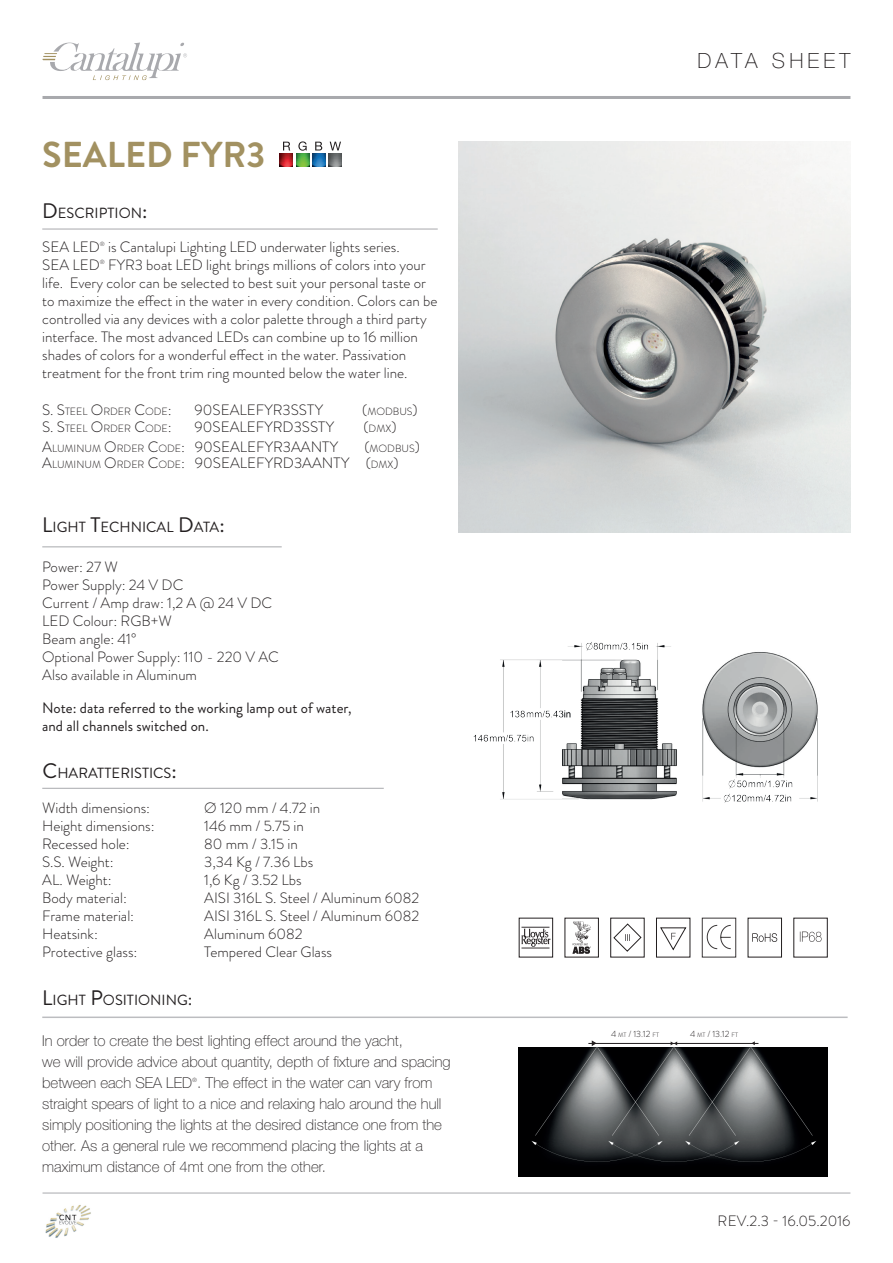
<style>
.page{position:relative;width:893px;height:1263px;background:#fff}
.page>*{position:absolute;margin:0;border:0;box-sizing:border-box;transform-origin:0 0}
.t1{font:700 36px "Brandon Grotesque";color:#a29161}
.t2{font:100 21px "Helvetica Neue LT Std";letter-spacing:.2em;color:#231f20}
.t3{font:300 15px/18px "Brandon Grotesque";color:#231f20}
.t4{font:100 15px/21px "Helvetica Neue LT Std";color:#231f20}
.t5{font:300 15px "Brandon Grotesque";color:#231f20}
.t6{font:15px/18px "Brandon Grotesque";color:#231f20}
.t7{font:14.7px "Brandon Grotesque";color:#231f20}
.t8{font:300 10.5px "Brandon Grotesque";color:#231f20}
.t9{font:300 9px "Brandon Grotesque";color:#231f20}
.t10{font:300 6px "Brandon Grotesque";color:#231f20}
.s1{font-size:21px}
.s2{font-size:15px}
.s3{font-size:10.5px}
.s4{font-size:18px}
.s5{font-size:6.3px}
</style>
<div class="page">
<svg style="left:42px;top:42px;width:145px;height:38px"></svg>
<hr style="left:43px;top:1193px;width:807px;height:1px;background:#a8a9ad">
<hr style="left:43px;top:96px;width:807px;height:3px;background:#a8a9ad">
<img style="left:45px;top:1205px;width:46px;height:33px">
<hr style="left:42px;top:1016px;width:806px;height:2px;background:#bcbdc0">
<img style="left:519px;top:1048px;width:309px;height:129px">
<svg style="left:591px;top:1040px;width:5px;height:6px"></svg>
<hr style="left:588px;top:1043px;width:170px;height:1px;background:#231f20">
<svg style="left:671px;top:1041px;width:6px;height:4px"></svg>
<hr style="left:42px;top:546px;width:240px;height:1px;background:#a8a9ad">
<svg style="left:701px;top:917px;width:35px;height:41px"></svg>
<svg style="left:521px;top:927px;width:29px;height:21px"></svg>
<svg style="left:572px;top:921px;width:19px;height:33px"></svg>
<svg style="left:800px;top:931px;width:21px;height:11px"></svg>
<svg style="left:752px;top:933px;width:25px;height:9px"></svg>
<svg style="left:660px;top:927px;width:26px;height:23px"></svg>
<svg style="left:613px;top:923px;width:28px;height:29px"></svg>
<svg style="left:280px;top:141px;width:62px;height:26px"></svg>
<hr style="left:42px;top:229px;width:396px;height:1px;background:#a8a9ad">
<hr style="left:42px;top:788px;width:342px;height:1px;background:#a8a9ad">
<img style="left:473px;top:642px;width:345px;height:161px">
<img style="left:459px;top:141px;width:391px;height:392px">
<h1 class="t1" style="left:42px;top:129px;width:224px">SEALED FYR3</h1>
<p class="t7" style="left:42px;top:203px;width:107px"><span class="s1">D</span>ESCRIPTION<span class="s1">:</span></p>
<p class="t3" style="left:42px;top:238px;width:59px">SEA LED</p>
<p class="t10" style="left:100px;top:240px;width:7px">®</p>
<p class="t3" style="left:108px;top:238px;width:293px">is Cantalupi Lighting LED underwater lights series.</p>
<p class="t3" style="left:42px;top:256px;width:59px">SEA LED</p>
<p class="t10" style="left:100px;top:258px;width:7px">®</p>
<p class="t3" style="left:42px;top:256px;width:397px;text-indent:66px">FYR3 boat LED light brings millions of colors into your life. Every color can be selected to best suit your personal taste or to maximize the effect in the water in every condition. Colors can be controlled via any devices with a color palette through a third party interface. The most advanced LEDs can combine up to 16 million shades of colors for a wonderful effect in the water. Passivation treatment for the front trim ring mounted below the water line.</p>
<p class="t8" style="left:42px;top:404px;width:131px"><span class="s2">S. S</span>TEEL <span class="s2">O</span>RDER <span class="s2">C</span>ODE<span class="s2">:</span></p>
<p class="t5" style="left:195px;top:400px;width:130px">90SEALEFYR3SSTY</p>
<p class="t8" style="left:362px;top:404px;width:57px"><span class="s2">(</span>MODBUS<span class="s2">)</span></p>
<p class="t8" style="left:42px;top:421px;width:131px"><span class="s2">S. S</span>TEEL <span class="s2">O</span>RDER <span class="s2">C</span>ODE<span class="s2">:</span></p>
<p class="t5" style="left:195px;top:416px;width:141px">90SEALEFYRD3SSTY</p>
<p class="t8" style="left:363px;top:421px;width:35px"><span class="s2">(</span>DMX<span class="s2">)</span></p>
<p class="t5" style="left:42px;top:453px;width:358px">A<span class="s3">LUMINUM</span> O<span class="s3">RDER</span> C<span class="s3">ODE</span>: 90SEALEFYRD3AANTY (<span class="s3">DMX</span>)</p>
<p class="t5" style="left:42px;top:437px;width:298px">A<span class="s3">LUMINUM</span> O<span class="s3">RDER</span> C<span class="s3">ODE</span>: 90SEALEFYR3AANTY</p>
<p class="t8" style="left:364px;top:442px;width:57px"><span class="s2">(</span>MODBUS<span class="s2">)</span></p>
<p class="t7" style="left:42px;top:517px;width:184px"><span class="s1">L</span>IGHT <span class="s1">T</span>ECHNICAL <span class="s1">D</span>ATA<span class="s1">:</span></p>
<p class="t3" style="left:42px;top:557px;width:238px">Power: 27 W<br>Power Supply: 24 V DC<br>Current / Amp draw: 1,2 A @ 24 V DC<br>LED Colour: RGB+W<br>Beam angle: 41°<br>Optional Power Supply: 110 - 220 V AC<br>Also available in Aluminum</p>
<p class="t6" style="left:42px;top:699px;width:311px">Note: data referred to the working lamp out of water, and all channels switched on.</p>
<p class="t7" style="left:43px;top:763px;width:136px"><span class="s1">C</span>HARATTERISTICS<span class="s1">:</span></p>
<p class="t3" style="left:42px;top:799px;width:109px">Width dimensions:</p>
<p class="t3" style="left:204px;top:799px;width:118px">Ø 120 mm / 4.72 in</p>
<p class="t3" style="left:42px;top:817px;width:114px">Height dimensions:</p>
<p class="t3" style="left:204px;top:817px;width:101px">146 mm / 5.75 in</p>
<p class="t3" style="left:42px;top:835px;width:89px">Recessed hole:</p>
<p class="t3" style="left:204px;top:835px;width:95px">80 mm / 3.15 in</p>
<p class="t3" style="left:42px;top:853px;width:73px">S.S. Weight:</p>
<p class="t3" style="left:204px;top:853px;width:111px">3,34 Kg / 7.36 Lbs</p>
<p class="t3" style="left:42px;top:871px;width:71px">AL. Weight:</p>
<p class="t3" style="left:204px;top:871px;width:99px">1,6 Kg / 3.52 Lbs</p>
<p class="t3" style="left:42px;top:889px;width:86px">Body material:</p>
<p class="t3" style="left:204px;top:889px;width:217px">AISI 316L S. Steel / Aluminum 6082</p>
<p class="t3" style="left:42px;top:907px;width:93px">Frame material:</p>
<p class="t3" style="left:204px;top:907px;width:217px">AISI 316L S. Steel / Aluminum 6082</p>
<p class="t3" style="left:42px;top:925px;width:57px">Heatsink:</p>
<p class="t3" style="left:204px;top:925px;width:100px">Aluminum 6082</p>
<p class="t3" style="left:42px;top:943px;width:97px">Protective glass:</p>
<p class="t3" style="left:204px;top:943px;width:129px">Tempered Clear Glass</p>
<p class="t7" style="left:42px;top:990px;width:152px"><span class="s1">L</span>IGHT <span class="s1">P</span>OSITIONING<span class="s4">:</span></p>
<p class="t4" style="left:42px;top:1030px;width:410px">In order to create the best lighting effect around the yacht,<br>we will provide advice about quantity, depth of fixture and spacing between each SEA LED . The effect in the water can vary from</p>
<p class="t10" style="left:192px;top:1076px;width:7px">®</p>
<p class="t4" style="left:42px;top:1093px;width:401px">straight spears of light to a nice and relaxing halo around the hull simply positioning the lights at the desired distance one from the other. As a general rule we recommend placing the lights at a maximum distance of 4mt one from the other.</p>
<h2 class="t2" style="left:697px;top:49px;width:155px">DATA SHEET</h2>
<p class="t9" style="left:611px;top:1027px;width:50px">4 <span class="s5">MT</span> / 13.12 <span class="s5">FT</span></p>
<p class="t9" style="left:690px;top:1027px;width:50px">4 <span class="s5">MT</span> / 13.12 <span class="s5">FT</span></p>
<p class="t3" style="left:718px;top:1211px;width:134px">REV.2.3 - 16.05.2016</p>
</div>
